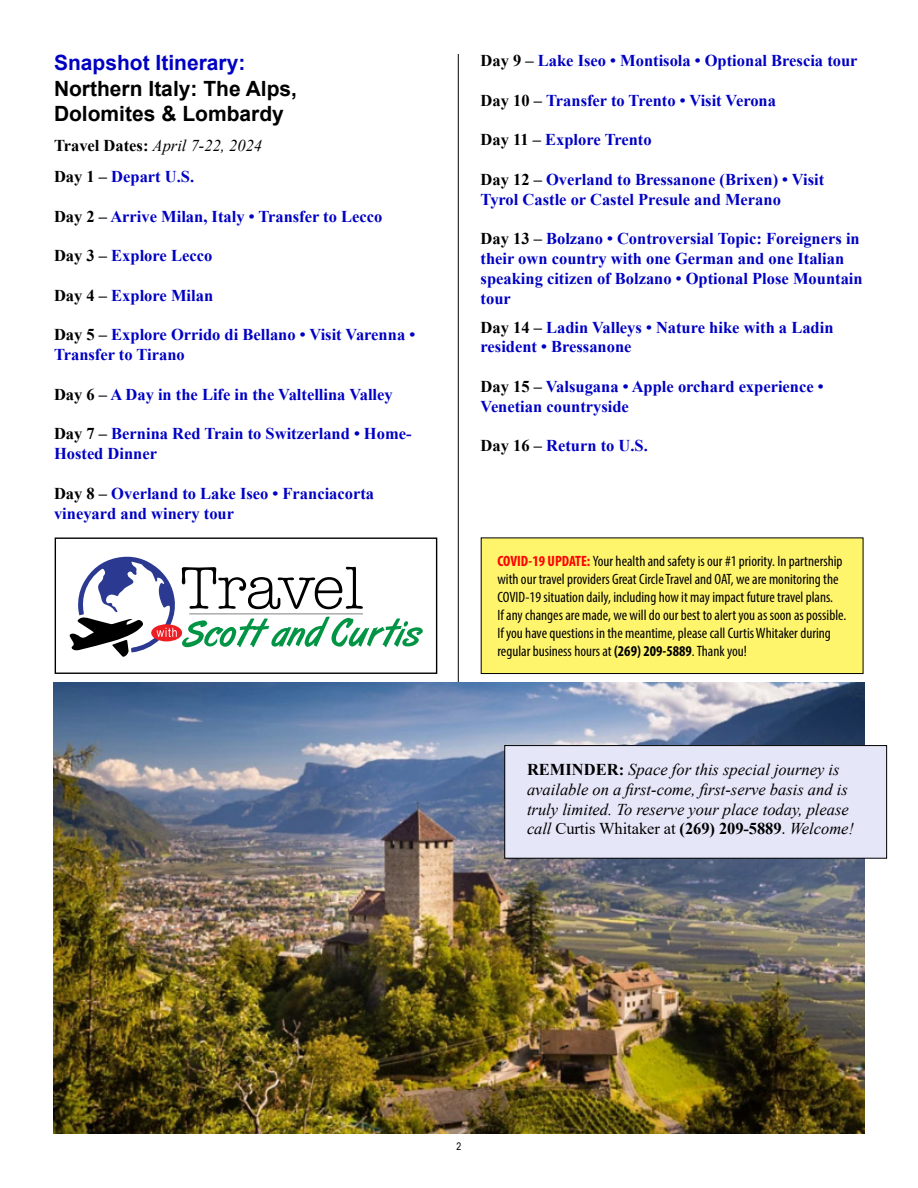
<style>
.page{position:relative;width:918px;height:1188px;background:#fff}
.page>*{position:absolute;margin:0;border:0;box-sizing:border-box;transform-origin:0 0}
.t1{font:700 21px "Arial";color:#000}
.t2{font:700 21px "Arial";color:#0000c3}
.t3{font:700 16.5px/19.8px "Times New Roman";color:#0000c3}
.t4{font:italic 16.5px/19.8px "Times New Roman";color:#000}
.t5{font:condensed 15px/18px "Myriad Pro";color:#000}
.t6{font:10.5px "Arial Narrow";color:#000}
.s1{font-weight:700;font-style:normal}
.s2{color:#000}
.s3{font-weight:700;color:#f00}
.s4{font-weight:700}
.s5{font-style:normal}
</style>
<div class="page">
<hr style="left:458px;top:54px;width:1px;height:642px;background:#000">
<img style="left:53px;top:683px;width:811px;height:451px">
<div style="left:55px;top:538px;width:382px;height:136px;border:1px solid #000"></div>
<svg style="left:69px;top:556px;width:354px;height:101px"></svg>
<hr style="left:189px;top:614px;width:174px;height:1px;background:#808285">
<div style="left:481px;top:538px;width:382px;height:136px;background:#fff56d"></div>
<div style="left:481px;top:538px;width:382px;height:136px;border:1px solid #000"></div>
<div style="left:505px;top:746px;width:382px;height:112px;background:#e6e6f9"></div>
<div style="left:504px;top:745px;width:383px;height:114px;border:1px solid #000"></div>
<p class="t2" style="left:54px;top:48px;width:193px">Snapshot Itinerary:</p>
<p class="t1" style="left:54px;top:73px;width:245px">Northern Italy: The Alps,</p>
<p class="t1" style="left:54px;top:99px;width:231px">Dolomites &amp; Lombardy</p>
<p class="t4" style="left:54px;top:136px;width:210px"><span class="s1">Travel Dates:</span> April 7-22, 2024</p>
<p class="t3" style="left:54px;top:166px;width:142px"><span class="s2">Day 1 –</span> Depart U.S.</p>
<p class="t3" style="left:54px;top:206px;width:330px"><span class="s2">Day 2 –</span> Arrive Milan, Italy • Transfer to Lecco</p>
<p class="t3" style="left:54px;top:245px;width:160px"><span class="s2">Day 3 –</span> Explore Lecco</p>
<p class="t3" style="left:54px;top:285px;width:161px"><span class="s2">Day 4 –</span> Explore Milan</p>
<p class="t3" style="left:54px;top:324px;width:363px"><span class="s2">Day 5 –</span> Explore Orrido di Bellano • Visit Varenna •<br>Transfer to Tirano</p>
<p class="t3" style="left:54px;top:384px;width:340px"><span class="s2">Day 6 –</span> A Day in the Life in the Valtellina Valley</p>
<p class="t3" style="left:54px;top:423px;width:359px"><span class="s2">Day 7 –</span> Bernina Red Train to Switzerland • Home-<br>Hosted Dinner</p>
<p class="t3" style="left:54px;top:483px;width:322px"><span class="s2">Day 8 –</span> Overland to Lake Iseo • Franciacorta vineyard and winery tour</p>
<p class="t3" style="left:481px;top:50px;width:379px"><span class="s2">Day 9 –</span> Lake Iseo • Montisola • Optional Brescia tour</p>
<p class="t3" style="left:481px;top:90px;width:297px"><span class="s2">Day 10 –</span> Transfer to Trento • Visit Verona</p>
<p class="t3" style="left:481px;top:130px;width:173px"><span class="s2">Day 11 –</span> Explore Trento</p>
<p class="t3" style="left:481px;top:169px;width:345px"><span class="s2">Day 12 –</span> Overland to Bressanone (Brixen) • Visit<br>Tyrol Castle or Castel Presule and Merano</p>
<p class="t3" style="left:481px;top:229px;width:384px"><span class="s2">Day 13 –</span> Bolzano • Controversial Topic: Foreigners in their own country with one German and one Italian speaking citizen of Bolzano • Optional Plose Mountain tour</p>
<p class="t3" style="left:481px;top:317px;width:354px"><span class="s2">Day 14 –</span> Ladin Valleys • Nature hike with a Ladin resident • Bressanone</p>
<p class="t3" style="left:481px;top:376px;width:345px"><span class="s2">Day 15 –</span> Valsugana • Apple orchard experience •<br>Venetian countryside</p>
<p class="t3" style="left:481px;top:436px;width:169px"><span class="s2">Day 16 –</span> Return to U.S.</p>
<p class="t5" style="left:497px;top:552px;width:350px"><span class="s3">COVID-19 UPDATE:</span> Your health and safety is our #1 priority. In partnership with our travel providers Great Circle Travel and OAT, we are monitoring the COVID-19 situation daily, including how it may impact future travel plans.<br>If any changes are made, we will do our best to alert you as soon as possible.<br>If you have questions in the meantime, please call Curtis Whitaker during regular business hours at <span class="s4">(269) 209-5889</span>. Thank you!</p>
<p class="t4" style="left:527px;top:759px;width:329px"><span class="s1">REMINDER:</span> Space for this special journey is available on a first-come, first-serve basis and is truly limited. To reserve your place today, please call <span class="s5">Curtis Whitaker at</span> <span class="s1">(269) 209-5889</span><span class="s5">.</span> Welcome!</p>
<p class="t6" style="left:457px;top:1139px;width:6px">2</p>
</div>
